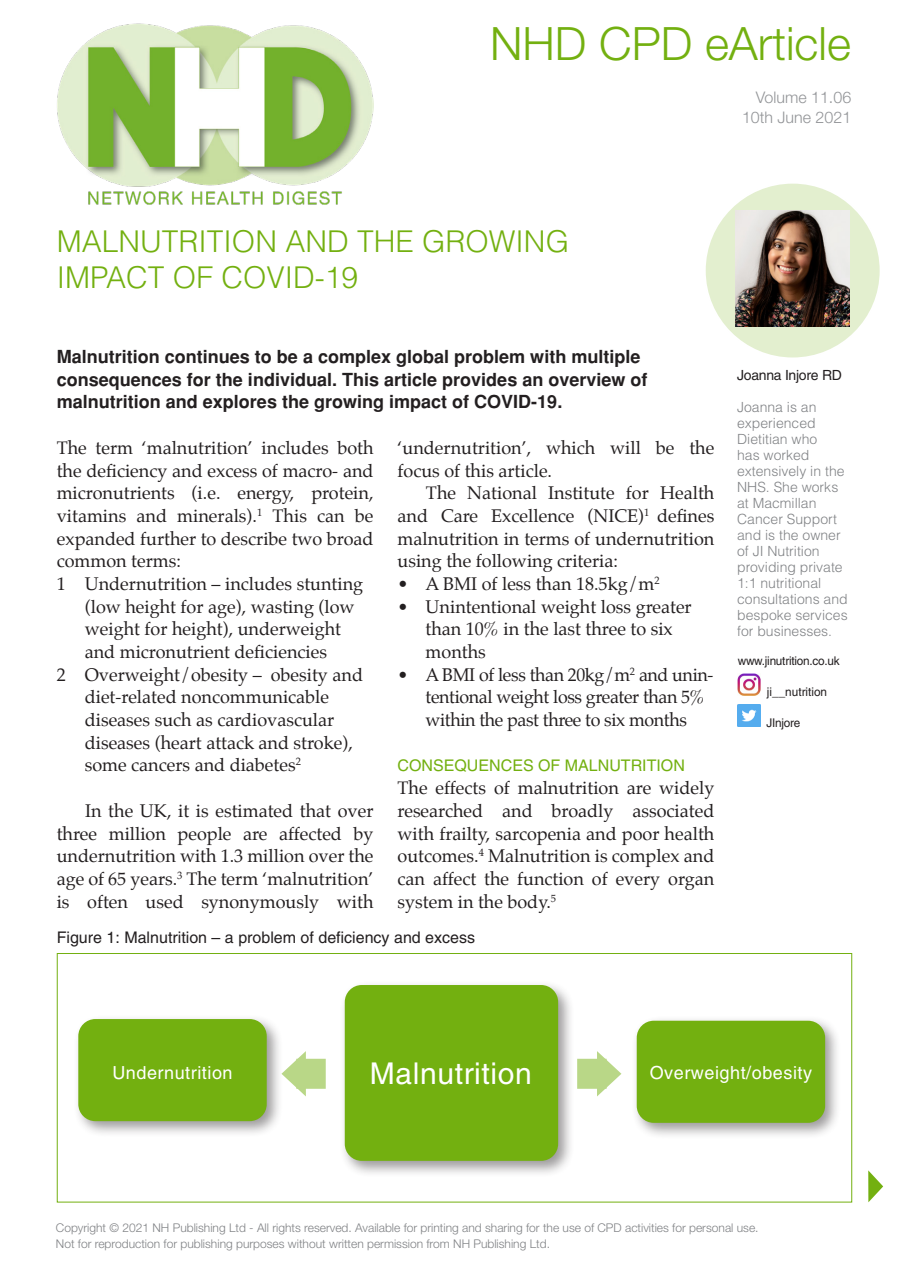
<style>
.page{position:relative;width:908px;height:1265px;background:#fff}
.page>*{position:absolute;margin:0;border:0;box-sizing:border-box;transform-origin:0 0}
.Main_Head{font:300 46px "Helvetica Neue";color:#73b010}
.Main_Head_Pink{font:300 30px/36px "Helvetica";color:#73b010}
.Table_text{font:30px "Helvetica";letter-spacing:.02em;color:#fff}
.body_text{font:18px/22.6px "Palatino";color:#231f20;text-align:justify}
.Intro_para{font:700 18px/22.6px "Helvetica";color:#231f20}
.body_text-2{font:18px/22.6px "Palatino";letter-spacing:-.02em;color:#231f20}
.Table_text-2{font:18px "Helvetica";letter-spacing:.03em;color:#fff}
.table_heading{font:16px "Helvetica";color:#231f20}
.Para_head{font:16px "Helvetica";color:#73b010}
.Running_Page_Head{font:300 16px "Helvetica Neue";color:#939598}
.Contributor_Info{font:300 14px/16px "Helvetica";color:#808285}
.Contributor_name{font:14px "Helvetica";letter-spacing:-.02em;color:#231f20}
.body_text-3{font:300 12px/16px "Helvetica Neue";color:#808285}
.body_text-4{font:12px "Helvetica";letter-spacing:-.02em;color:#231f20}
.body_text-5{font:12px "Helvetica";color:#231f20}
</style>
<div class="page">
<img style="left:57px;top:23px;width:317px;height:182px">
<div style="left:704px;top:183px;width:176px;height:175px;background:#e3efcf;border-radius:50%"></div>
<img style="left:737px;top:673px;width:23px;height:22px">
<img style="left:737px;top:704px;width:23px;height:22px">
<img style="left:735px;top:211px;width:114px;height:115px">
<svg style="left:868px;top:1170px;width:14px;height:32px"></svg>
<div style="left:57px;top:952px;width:794px;height:250px;border:1px solid #73b010"></div>
<div style="left:631px;top:1015px;width:210px;height:124px;background:#231f20;opacity:.45"></div>
<div style="left:636px;top:1020px;width:188px;height:102px;background:#73b010;border-radius:17px"></div>
<div style="left:73px;top:1013px;width:210px;height:124px;background:#231f20;opacity:.45"></div>
<div style="left:78px;top:1018px;width:188px;height:103px;background:#73b010;border-radius:17px"></div>
<div style="left:339px;top:979px;width:236px;height:198px;background:#231f20;opacity:.45"></div>
<div style="left:344px;top:984px;width:214px;height:176px;background:#73b010;border-radius:17px"></div>
<div style="left:296px;top:1058px;width:29px;height:30px;background:#b9d787"></div>
<svg style="left:281px;top:1050px;width:25px;height:46px"></svg>
<div style="left:577px;top:1058px;width:29px;height:30px;background:#b9d787"></div>
<svg style="left:596px;top:1051px;width:25px;height:45px"></svg>
<p class="Main_Head" style="left:490px;top:15px;width:362px">NHD CPD eArticle</p>
<p class="Running_Page_Head" style="left:755px;top:88px;width:97px">Volume 11.06</p>
<p class="Running_Page_Head" style="left:741px;top:108px;width:111px">10th June 2021</p>
<p class="Main_Head_Pink" style="left:57px;top:222px;width:513px">MALNUTRITION AND THE GROWING<br>IMPACT OF COVID-19</p>
<p class="Intro_para" style="left:57px;top:345px;width:592px">Malnutrition continues to be a complex global problem with multiple consequences for the individual. This article provides an overview of malnutrition and explores the growing impact of COVID-19.</p>
<p class="body_text" style="left:57px;top:436px;width:318px">The term ‘malnutrition’ includes both the deficiency and excess of macro- and micronutrients (i.e. energy, protein, vitamins and minerals).<sup>1</sup> This can be expanded further to describe two broad common terms:</p>
<p class="body_text" style="left:85px;top:572px;width:280px;text-align:left;text-indent:-28px">1 Undernutrition – includes stunting (low height for age), wasting (low weight for height), underweight and micronutrient deficiencies</p>
<p class="body_text" style="left:85px;top:663px;width:279px;text-align:left;text-indent:-28px">2 Overweight/obesity – obesity and diet-related noncommunicable diseases such as cardiovascular diseases (heart attack and stroke), some cancers and diabetes<sup>2</sup></p>
<p class="body_text" style="left:57px;top:799px;width:318px;text-indent:28px">In the UK, it is estimated that over three million people are affected by undernutrition with 1.3 million over the age of 65 years.<sup>3</sup> The term ‘malnutrition’ is often used synonymously with</p>
<p class="body_text" style="left:397px;top:436px;width:318px">‘undernutrition’, which will be the focus of this article.</p>
<p class="body_text" style="left:397px;top:481px;width:318px;text-indent:28px">The National Institute for Health and Care Excellence (NICE)<sup>1</sup> defines malnutrition in terms of undernutrition using the following criteria:</p>
<p class="body_text" style="left:397px;top:572px;width:263px">• A BMI of less than 18.5kg/m<sup>2</sup></p>
<p class="body_text" style="left:425px;top:595px;width:267px;text-align:left;text-indent:-28px">• Unintentional weight loss greater than 10% in the last three to six months</p>
<p class="body_text-2" style="left:425px;top:663px;width:289px;text-indent:-28px">• A BMI of less than 20kg/m<sup>2</sup> and unin&shy;tentional weight loss greater than 5% within the past three to six months</p>
<p class="Para_head" style="left:397px;top:756px;width:289px">CONSEQUENCES OF MALNUTRITION</p>
<p class="body_text" style="left:397px;top:776px;width:318px">The effects of malnutrition are widely researched and broadly associated with frailty, sarcopenia and poor health outcomes.<sup>4</sup> Malnutrition is complex and can affect the function of every organ system in the body.<sup>5</sup></p>
<p class="table_heading" style="left:57px;top:927px;width:419px">Figure 1: Malnutrition – a problem of deficiency and excess</p>
<p class="Contributor_name" style="left:736px;top:366px;width:106px">Joanna Injore RD</p>
<p class="Contributor_Info" style="left:736px;top:399px;width:112px">Joanna is an experienced<br>Dietitian who<br>has worked extensively in the<br>NHS. She works at Macmillan<br>Cancer Support and is the owner of JI Nutrition providing private<br>1:1 nutritional consultations and bespoke services for businesses.</p>
<p class="body_text-4" style="left:737px;top:653px;width:103px">www.jinutrition.co.uk</p>
<p class="body_text-5" style="left:766px;top:684px;width:62px">ji__nutrition</p>
<p class="body_text-4" style="left:766px;top:715px;width:35px">JInjore</p>
<p class="Table_text-2" style="left:112px;top:1062px;width:122px">Undernutrition</p>
<p class="Table_text" style="left:370px;top:1055px;width:163px">Malnutrition</p>
<p class="Table_text-2" style="left:649px;top:1062px;width:164px">Overweight/obesity</p>
<p class="body_text-3" style="left:56px;top:1219px;width:703px">Copyright © 2021 NH Publishing Ltd - All rights reserved. Available for printing and sharing for the use of CPD activities for personal use.<br>Not for reproduction for publishing purposes without written permission from NH Publishing Ltd.</p>
</div>
